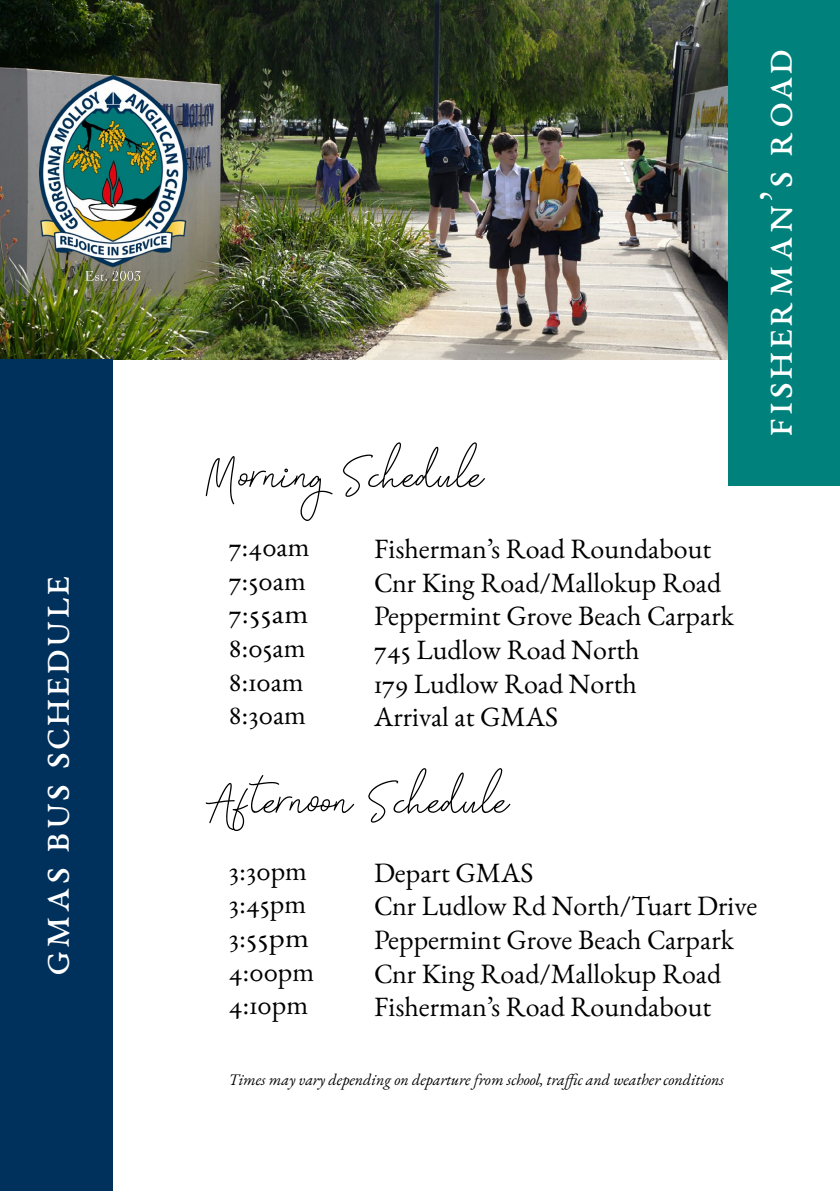
<style>
.page{position:relative;width:840px;height:1191px;background:#fff}
.page>*{position:absolute;margin:0;border:0;box-sizing:border-box;transform-origin:0 0}
.t1{font:64px "Signatura Monoline Script";color:#000}
.t2{font:46px "EB Garamond 12 All SC";letter-spacing:.06em;color:#fff}
.t3{font:28px/33.6px "EB Garamond 12";color:#000}
.t4{font:italic 16px "EB Garamond";color:#000}
</style>
<div class="page">
<img style="left:0;top:0;width:727px;height:359px">
<div style="left:0;top:359px;width:113px;height:832px;background:#00315c"></div>
<img style="left:40px;top:76px;width:146px;height:208px">
<div style="left:727px;top:0;width:112px;height:485px;background:#00817b"></div>
<h2 class="t2" style="left:21px;top:974px;width:400px;rotate:-90deg">GMAS BUS SCHEDULE</h2>
<h1 class="t1" style="left:205px;top:435px;width:275px">Morning Schedule</h1>
<p class="t3" style="left:228px;top:530px;width:82px">7:40am<br>7:50am<br>7:55am<br>8:05am<br>8:10am<br>8:30am</p>
<p class="t3" style="left:374px;top:532px;width:361px">Fisherman’s Road Roundabout<br>Cnr King Road/Mallokup Road<br>Peppermint Grove Beach Carpark<br>745 Ludlow Road North<br>179 Ludlow Road North<br>Arrival at GMAS</p>
<h1 class="t1" style="left:205px;top:760px;width:301px">Afternoon Schedule</h1>
<h2 class="t2" style="left:743px;top:436px;width:388px;rotate:-90deg">FISHERMAN’S ROAD</h2>
<p class="t3" style="left:228px;top:854px;width:87px">3:30pm<br>3:45pm<br>3:55pm<br>4:00pm<br>4:10pm</p>
<p class="t3" style="left:374px;top:856px;width:384px">Depart GMAS<br>Cnr Ludlow Rd North/Tuart Drive<br>Peppermint Grove Beach Carpark<br>Cnr King Road/Mallokup Road<br>Fisherman’s Road Roundabout</p>
<p class="t4" style="left:228px;top:1069px;width:496px">Times may vary depending on departure from school, traffic and weather conditions</p>
</div>
